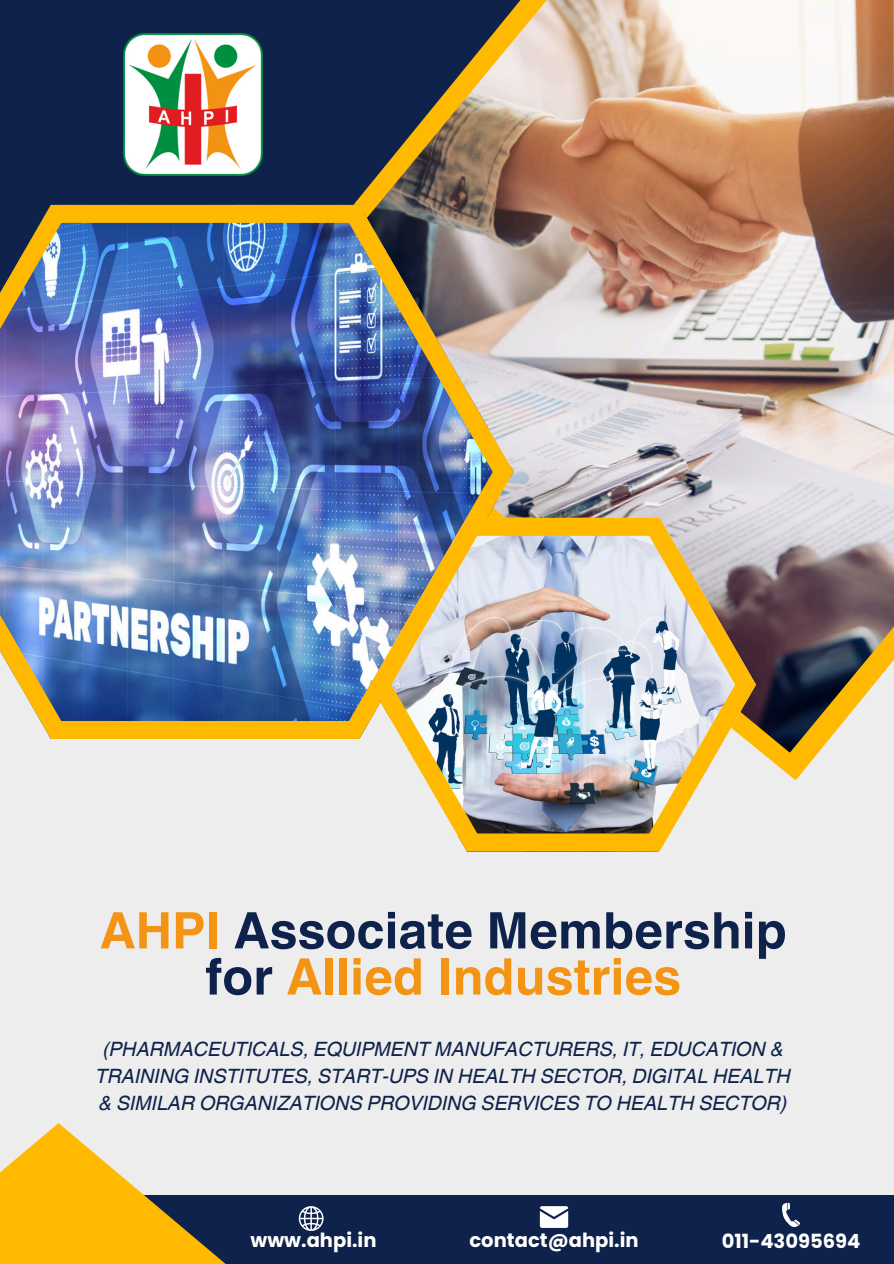
<style>
.page{position:relative;width:894px;height:1264px;background:#fff}
.page>*{position:absolute;margin:0;border:0;box-sizing:border-box;transform-origin:0 0}
.t1{font:700 50.4px/46.2px "Helvetica World";color:#0f224b;text-align:center}
.t2{font:italic 19.8px/27px "Helvetica World";color:#0f224b;text-align:center}
.t3{font:700 19.5px "Poppins";color:#fff}
.s1{color:#f39415}
</style>
<div class="page">
<div style="left:0;top:0;width:893px;height:1263px;background:#ededed"></div>
<div style="left:0;top:0;width:893px;height:333px;background:#0f224b"></div>
<img style="left:311px;top:0;width:582px;height:752px">
<div style="left:0;top:1194px;width:893px;height:69px;background:#0f224b"></div>
<svg style="left:0;top:1123px;width:566px;height:140px"></svg>
<img style="left:123px;top:34px;width:140px;height:142px">
<img style="left:0;top:205px;width:513px;height:534px">
<svg style="left:299px;top:1206px;width:24px;height:24px"></svg>
<svg style="left:539px;top:1206px;width:29px;height:21px"></svg>
<svg style="left:782px;top:1202px;width:17px;height:25px"></svg>
<img style="left:370px;top:518px;width:385px;height:333px">
<h1 class="t1" style="left:100px;top:902px;width:688px"><span class="s1">AHPI</span> Associate Membership for <span class="s1">Allied Industries</span></h1>
<p class="t2" style="left:96px;top:1033px;width:696px">(PHARMACEUTICALS, EQUIPMENT MANUFACTURERS, IT, EDUCATION &amp;<br>TRAINING INSTITUTES, START-UPS IN HEALTH SECTOR, DIGITAL HEALTH &amp; SIMILAR ORGANIZATIONS PROVIDING SERVICES TO HEALTH SECTOR)</p>
<p class="t3" style="left:250px;top:1226px;width:127px">www.ahpi.in</p>
<h2 class="t3" style="left:469px;top:1226px;width:171px">contact@ahpi.in</h2>
<p class="t3" style="left:721px;top:1227px;width:140px">011-43095694</p>
</div>
